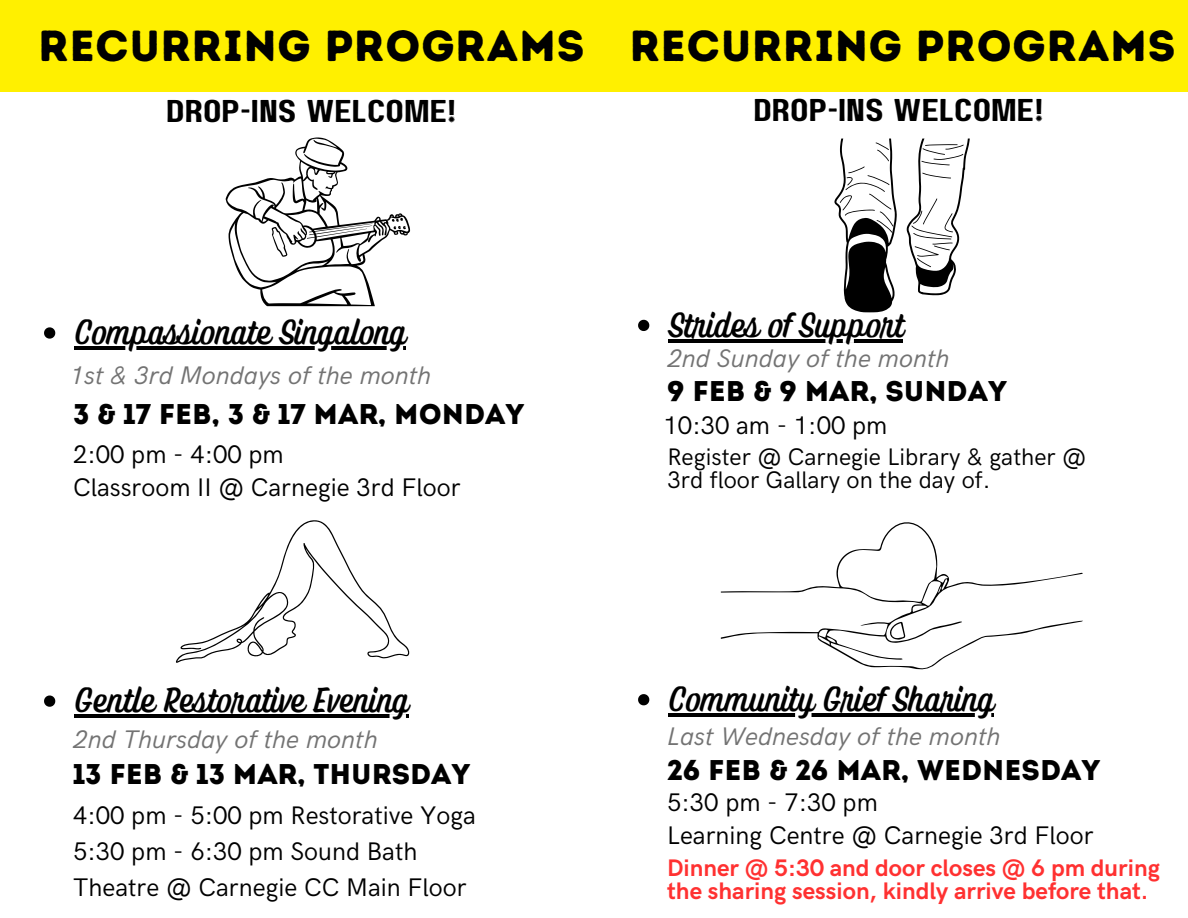
<style>
.page{position:relative;width:1188px;height:918px;background:#fff}
.page>*{position:absolute;margin:0;border:0;box-sizing:border-box;transform-origin:0 0}
.t1{font:43.5px "Intro Rust Base";letter-spacing:.025em;color:#000}
.t2{font:34.5px "Ayr Tropika Island Script Casual";color:#000}
.t3{font:31.5px "Paalalabas Display Wide BETA";color:#000}
.t4{font:28.5px "Intro";color:#000}
.t5{font:25.5px "HK Grotesk";color:#000}
.t6{font:italic 25.5px "HK Grotesk";color:#737373}
.t7{font:700 24px/23.7px "HK Grotesk";color:#ff3131}
.t8{font:24px "HK Grotesk";color:#000}
</style>
<div class="page">
<div style="left:0;top:0;width:1188px;height:92px;background:#fff000"></div>
<svg style="left:835px;top:139px;width:135px;height:173px"></svg>
<svg style="left:721px;top:522px;width:362px;height:148px"></svg>
<svg style="left:889px;top:622px;width:16px;height:18px"></svg>
<svg style="left:638px;top:694px;width:11px;height:11px"></svg>
<hr style="left:669px;top:713px;width:325px;height:4px;background:#000">
<svg style="left:638px;top:320px;width:11px;height:11px"></svg>
<hr style="left:669px;top:339px;width:234px;height:3px;background:#000">
<svg style="left:226px;top:137px;width:184px;height:169px"></svg>
<svg style="left:176px;top:520px;width:234px;height:143px"></svg>
<svg style="left:44px;top:327px;width:11px;height:12px"></svg>
<hr style="left:75px;top:347px;width:331px;height:3px;background:#000">
<svg style="left:44px;top:696px;width:11px;height:11px"></svg>
<hr style="left:75px;top:715px;width:334px;height:3px;background:#000">
<p class="t1" style="left:39px;top:19px;width:547px">RECURRING PROGRAMS</p>
<p class="t3" style="left:166px;top:98px;width:292px">DROP-INS WELCOME!</p>
<h1 class="t1" style="left:630px;top:19px;width:547px">RECURRING PROGRAMS</h1>
<h3 class="t3" style="left:753px;top:97px;width:292px">DROP-INS WELCOME!</h3>
<p class="t2" style="left:75px;top:310px;width:333px">Compassionate Singalong</p>
<p class="t6" style="left:70px;top:361px;width:363px">1st &amp; 3rd Mondays of the month</p>
<p class="t4" style="left:73px;top:403px;width:453px">3 &amp; 17 FEB, 3 &amp; 17 MAR, MONDAY</p>
<p class="t5" style="left:73px;top:440px;width:212px">2:00 pm - 4:00 pm</p>
<p class="t5" style="left:73px;top:473px;width:389px">Classroom II @ Carnegie 3rd Floor</p>
<p class="t2" style="left:75px;top:678px;width:336px">Gentle Restorative Evening</p>
<p class="t6" style="left:73px;top:725px;width:306px">2nd Thursday of the month</p>
<h3 class="t4" style="left:73px;top:763px;width:399px">13 FEB &amp; 13 MAR, THURSDAY</h3>
<p class="t5" style="left:73px;top:801px;width:404px">4:00 pm - 5:00 pm Restorative Yoga</p>
<p class="t5" style="left:73px;top:837px;width:346px">5:30 pm - 6:30 pm Sound Bath</p>
<p class="t5" style="left:73px;top:873px;width:395px">Theatre @ Carnegie CC Main Floor</p>
<p class="t2" style="left:669px;top:302px;width:236px">Strides of Support</p>
<h3 class="t6" style="left:667px;top:344px;width:284px">2nd Sunday of the month</h3>
<p class="t4" style="left:667px;top:380px;width:341px">9 FEB &amp; 9 MAR, SUNDAY</p>
<p class="t5" style="left:664px;top:411px;width:225px">10:30 am - 1:00 pm</p>
<p class="t8" style="left:667px;top:443px;width:421px">Register @ Carnegie Library &amp; gather @</p>
<p class="t8" style="left:667px;top:467px;width:325px">3rd floor Gallary on the day of.</p>
<h1 class="t2" style="left:669px;top:676px;width:327px">Community Grief Sharing</h1>
<p class="t6" style="left:667px;top:722px;width:335px">Last Wednesday of the month</p>
<h2 class="t4" style="left:667px;top:758px;width:435px">26 FEB &amp; 26 MAR, WEDNESDAY</h2>
<h2 class="t5" style="left:667px;top:788px;width:212px">5:30 pm - 7:30 pm</h2>
<p class="t5" style="left:667px;top:821px;width:428px">Learning Centre @ Carnegie 3rd Floor</p>
<p class="t7" style="left:667px;top:857px;width:494px">Dinner @ 5:30 and door closes @ 6 pm during the sharing session, kindly arrive before that.</p>
</div>
